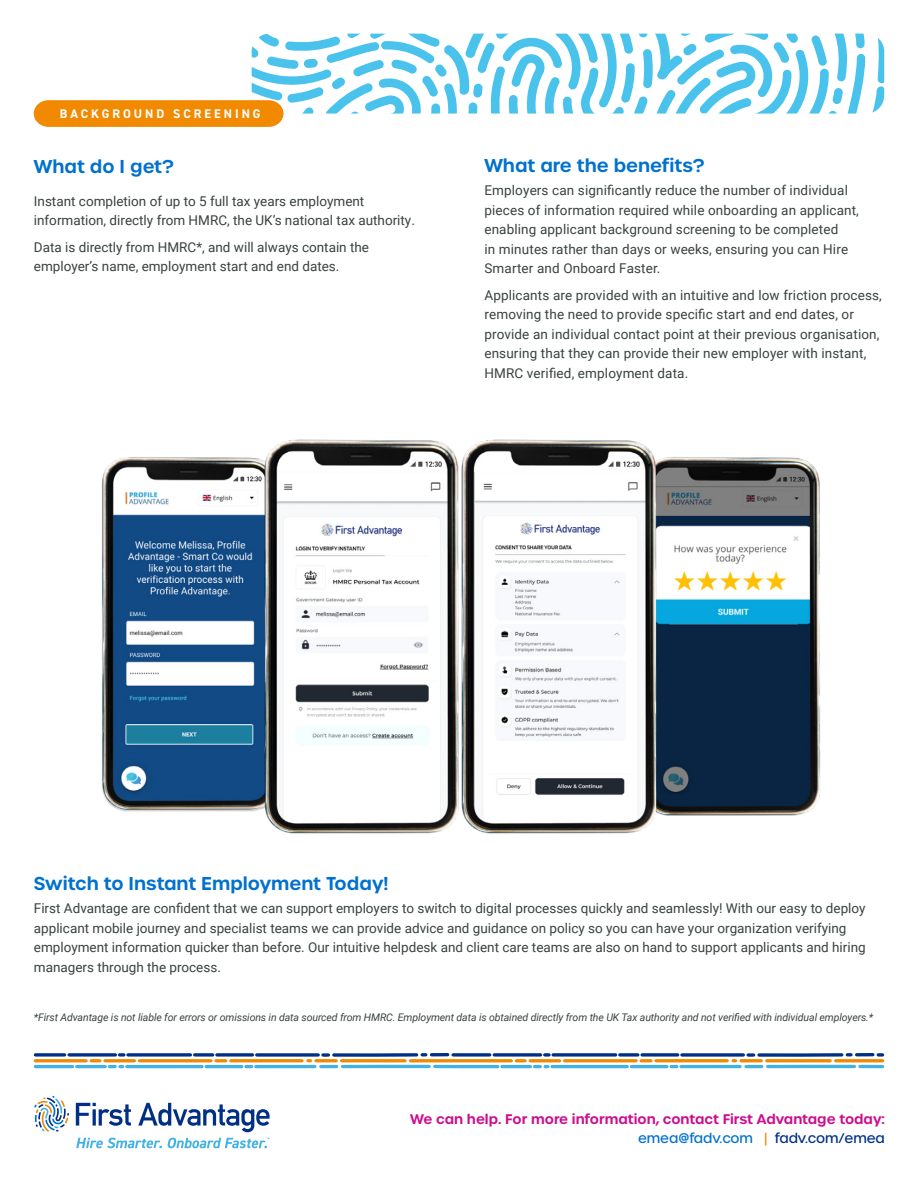
<style>
.page{position:relative;width:918px;height:1188px;background:#fff}
.page>*{position:absolute;margin:0;border:0;box-sizing:border-box;transform-origin:0 0}
.t1{font:600 18px "Urbane";color:#0071ce}
.t2{font:13.5px/19.5px "Roboto";color:#394141}
.t3{font:600 13.5px/19.5px "Urbane";color:#cc0d90;text-align:right}
.t4{font:700 12.6px "DIN2014";letter-spacing:.235em;color:#fff}
.t5{font:italic 10.5px "Roboto";letter-spacing:-.01em;color:#394141}
.s1{font-weight:500;color:#0071ce}
.s2{font-weight:500;color:#f18a00}
.s3{font-weight:500;color:#002f87}
</style>
<div class="page">
<svg style="left:34px;top:34px;width:850px;height:93px"></svg>
<svg style="left:34px;top:1096px;width:35px;height:36px"></svg>
<svg style="left:76px;top:1103px;width:55px;height:23px"></svg>
<svg style="left:138px;top:1103px;width:132px;height:29px"></svg>
<svg style="left:76px;top:1138px;width:193px;height:10px"></svg>
<svg style="left:195px;top:1053px;width:18px;height:4px"></svg>
<svg style="left:35px;top:1053px;width:30px;height:4px"></svg>
<svg style="left:128px;top:1053px;width:62px;height:4px"></svg>
<svg style="left:69px;top:1053px;width:46px;height:4px"></svg>
<svg style="left:120px;top:1053px;width:4px;height:4px"></svg>
<hr style="left:139px;top:1059px;width:72px;height:3px;background:#f18a00">
<hr style="left:105px;top:1059px;width:29px;height:3px;background:#f18a00">
<svg style="left:91px;top:1059px;width:9px;height:3px"></svg>
<hr style="left:35px;top:1059px;width:51px;height:3px;background:#f18a00">
<svg style="left:216px;top:1053px;width:245px;height:16px"></svg>
<hr style="left:206px;top:1065px;width:36px;height:3px;background:#42b1e4">
<hr style="left:77px;top:1065px;width:28px;height:3px;background:#42b1e4">
<hr style="left:35px;top:1065px;width:38px;height:3px;background:#42b1e4">
<hr style="left:127px;top:1065px;width:75px;height:3px;background:#42b1e4">
<svg style="left:109px;top:1065px;width:14px;height:3px"></svg>
<svg style="left:620px;top:1053px;width:18px;height:4px"></svg>
<svg style="left:458px;top:1053px;width:32px;height:4px"></svg>
<svg style="left:553px;top:1053px;width:63px;height:4px"></svg>
<svg style="left:494px;top:1053px;width:47px;height:4px"></svg>
<svg style="left:545px;top:1053px;width:4px;height:4px"></svg>
<hr style="left:565px;top:1059px;width:71px;height:3px;background:#f18a00">
<hr style="left:530px;top:1059px;width:30px;height:3px;background:#f18a00">
<svg style="left:516px;top:1059px;width:9px;height:3px"></svg>
<hr style="left:458px;top:1059px;width:53px;height:3px;background:#f18a00">
<svg style="left:641px;top:1053px;width:244px;height:16px"></svg>
<hr style="left:631px;top:1065px;width:36px;height:3px;background:#42b1e4">
<hr style="left:502px;top:1065px;width:28px;height:3px;background:#42b1e4">
<hr style="left:458px;top:1065px;width:40px;height:3px;background:#42b1e4">
<hr style="left:552px;top:1065px;width:75px;height:3px;background:#42b1e4">
<svg style="left:535px;top:1065px;width:13px;height:3px"></svg>
<img style="left:102px;top:457px;width:156px;height:355px">
<img style="left:660px;top:457px;width:160px;height:359px">
<img style="left:258px;top:439px;width:197px;height:395px">
<img style="left:455px;top:439px;width:205px;height:395px">
<p class="t4" style="left:60px;top:106px;width:202px">BACKGROUND SCREENING</p>
<h1 class="t1" style="left:34px;top:154px;width:141px">What do I get?</h1>
<p class="t2" style="left:34px;top:191px;width:383px">Instant completion of up to 5 full tax years employment information, directly from HMRC, the UK’s national tax authority.</p>
<p class="t2" style="left:34px;top:237px;width:337px">Data is directly from HMRC*, and will always contain the employer’s name, employment start and end dates.</p>
<h1 class="t1" style="left:484px;top:154px;width:222px">What are the benefits?</h1>
<p class="t2" style="left:484px;top:180px;width:376px">Employers can significantly reduce the number of individual pieces of information required while onboarding an applicant, enabling applicant background screening to be completed<br>in minutes rather than days or weeks, ensuring you can Hire Smarter and Onboard Faster.</p>
<p class="t2" style="left:484px;top:285px;width:399px">Applicants are provided with an intuitive and low friction process, removing the need to provide specific start and end dates, or provide an individual contact point at their previous organisation, ensuring that they can provide their new employer with instant, HMRC verified, employment data.</p>
<h1 class="t1" style="left:34px;top:871px;width:356px">Switch to Instant Employment Today!</h1>
<p class="t2" style="left:34px;top:898px;width:833px">First Advantage are confident that we can support employers to switch to digital processes quickly and seamlessly! With our easy to deploy applicant mobile journey and specialist teams we can provide advice and guidance on policy so you can have your organization verifying employment information quicker than before. Our intuitive helpdesk and client care teams are also on hand to support applicants and hiring managers through the process.</p>
<p class="t5" style="left:34px;top:1009px;width:841px">*First Advantage is not liable for errors or omissions in data sourced from HMRC. Employment data is obtained directly from the UK Tax authority and not verified with individual employers.*</p>
<p class="t3" style="left:410px;top:1109px;width:476px">We can help. For more information, contact First Advantage today: <span class="s1">emea@fadv.com</span> <span class="s2">|</span> <span class="s3">fadv.com/emea</span></p>
</div>
